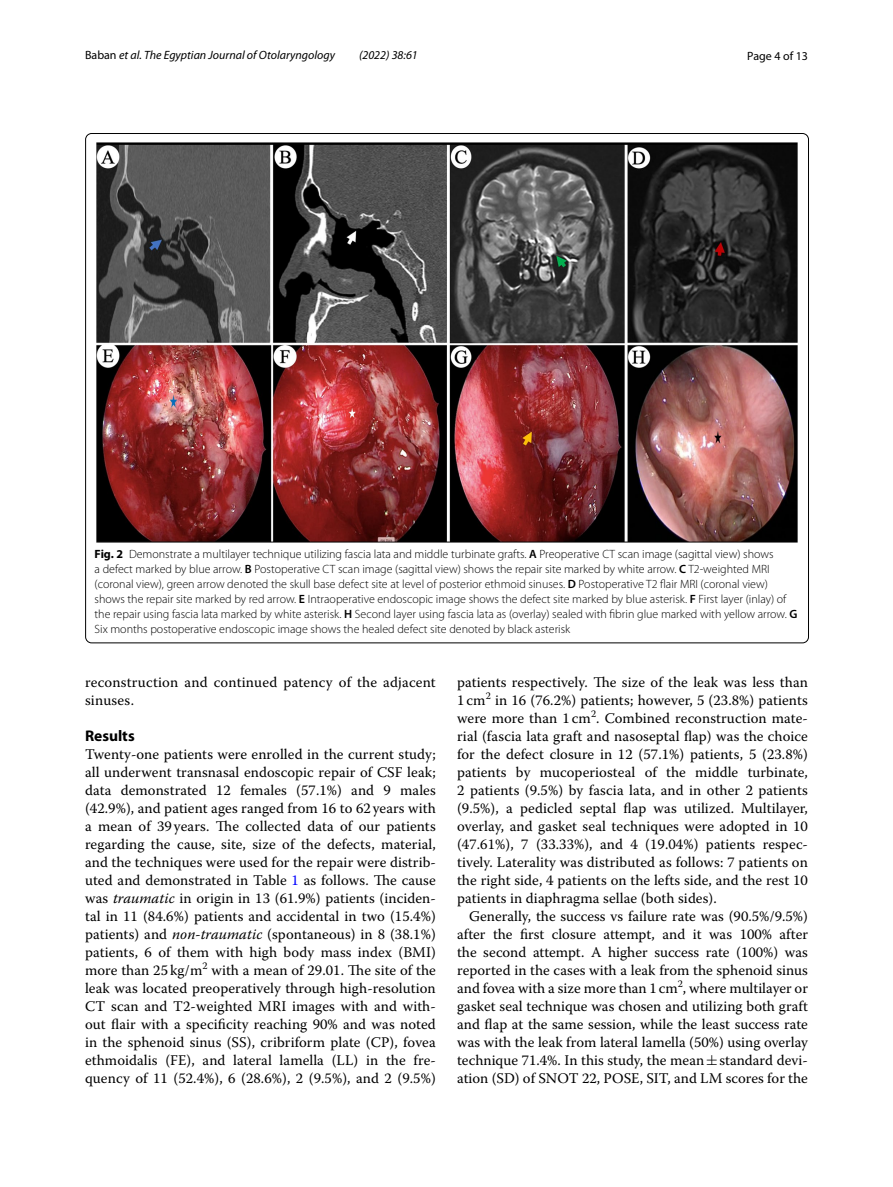
<style>
.page{position:relative;width:893px;height:1187px;background:#fff}
.page>*{position:absolute;margin:0;border:0;box-sizing:border-box;transform-origin:0 0}
.t1{font:700 15.45px "Myriad Pro";color:#000}
.t2{font:14.7px/18px "Warnock Pro";letter-spacing:.005em;color:#000;text-align:justify}
.t3{font:300 12px/15px "Myriad Pro";color:#000}
.t4{font:italic 12px "Myriad Pro";color:#000}
.t5{font:12px "Myriad Pro";color:#000}
.s1{font-style:normal}
.s2{font-weight:700}
.s3{font-weight:600}
.s4{color:#00f}
.s5{font-style:italic}
.s6{font-family:"MTSY"}
</style>
<div class="page">
<img style="left:97px;top:142px;width:700px;height:400px">
<p class="t4" style="left:85px;top:48px;width:251px"><span class="s1">Baban</span> et al. The Egyptian Journal of Otolaryngology</p>
<p class="t4" style="left:359px;top:48px;width:60px">(2022) 38:61</p>
<p class="t5" style="left:747px;top:48px;width:62px">Page 4 of 13</p>
<p class="t3" style="left:95px;top:546px;width:704px"><span class="s2">Fig. 2</span> Demonstrate a multilayer technique utilizing fascia lata and middle turbinate grafts. <span class="s3">A</span> Preoperative CT scan image (sagittal view) shows<br>a defect marked by blue arrow. <span class="s3">B</span> Postoperative CT scan image (sagittal view) shows the repair site marked by white arrow. <span class="s3">C</span> T2-weighted MRI (coronal view), green arrow denoted the skull base defect site at level of posterior ethmoid sinuses. <span class="s3">D</span> Postoperative T2 flair MRI (coronal view) shows the repair site marked by red arrow. <span class="s3">E</span> Intraoperative endoscopic image shows the defect site marked by blue asterisk. <span class="s3">F</span> First layer (inlay) of the repair using fascia lata marked by white asterisk. <span class="s3">H</span> Second layer using fascia lata as (overlay) sealed with fibrin glue marked with yellow arrow. <span class="s3">G </span>Six months postoperative endoscopic image shows the healed defect site denoted by black asterisk</p>
<p class="t2" style="left:85px;top:673px;width:352px">reconstruction and continued patency of the adjacent sinuses.</p>
<p class="t1" style="left:85px;top:725px;width:51px">Results</p>
<p class="t2" style="left:85px;top:745px;width:352px">Twenty-one patients were enrolled in the current study; all underwent transnasal endoscopic repair of CSF leak; data demonstrated 12 females (57.1%) and 9 males (42.9%), and patient ages ranged from 16 to 62 years with a mean of 39 years. The collected data of our patients regarding the cause, site, size of the defects, material, and the techniques were used for the repair were distrib&shy;uted and demonstrated in Table <span class="s4">1</span> as follows. The cause was <span class="s5">traumatic</span> in origin in 13 (61.9%) patients (inciden&shy;tal in 11 (84.6%) patients and accidental in two (15.4%) patients) and <span class="s5">non-traumatic</span> (spontaneous) in 8 (38.1%) patients, 6 of them with high body mass index (BMI) more than 25 kg/m<sup>2</sup> with a mean of 29.01. The site of the leak was located preoperatively through high-resolution CT scan and T2-weighted MRI images with and with&shy;out flair with a specificity reaching 90% and was noted in the sphenoid sinus (SS), cribriform plate (CP), fovea ethmoidalis (FE), and lateral lamella (LL) in the fre&shy;quency of 11 (52.4%), 6 (28.6%), 2 (9.5%), and 2 (9.5%)</p>
<p class="t2" style="left:457px;top:673px;width:352px">patients respectively. The size of the leak was less than 1 -cm<sup>2</sup> in 16 (76.2%) patients; however, 5 (23.8%) patients were more than 1 -cm<sup>2</sup>. Combined reconstruction mate&shy;rial (fascia lata graft and nasoseptal flap) was the choice for the defect closure in 12 (57.1%) patients, 5 (23.8%) patients by mucoperiosteal of the middle turbinate, 2 patients (9.5%) by fascia lata, and in other 2 patients (9.5%), a pedicled septal flap was utilized. Multilayer, overlay, and gasket seal techniques were adopted in 10 (47.61%), 7 (33.33%), and 4 (19.04%) patients respec&shy;tively. Laterality was distributed as follows: 7 patients on the right side, 4 patients on the lefts side, and the rest 10 patients in diaphragma sellae (both sides).</p>
<p class="t2" style="left:457px;top:907px;width:352px;text-indent:12px">Generally, the success vs failure rate was (90.5%/9.5%) after the first closure attempt, and it was 100% after the second attempt. A higher success rate (100%) was reported in the cases with a leak from the sphenoid sinus and fovea with a size more than 1 -cm<sup>2</sup>, where multilayer or gasket seal technique was chosen and utilizing both graft and flap at the same session, while the least success rate was with the leak from lateral lamella (50%) using overlay technique 71.4%. In this study, the mean<span class="s6">±</span>standard devi&shy;ation (SD) of SNOT 22, POSE, SIT, and LM scores for the</p>
</div>
